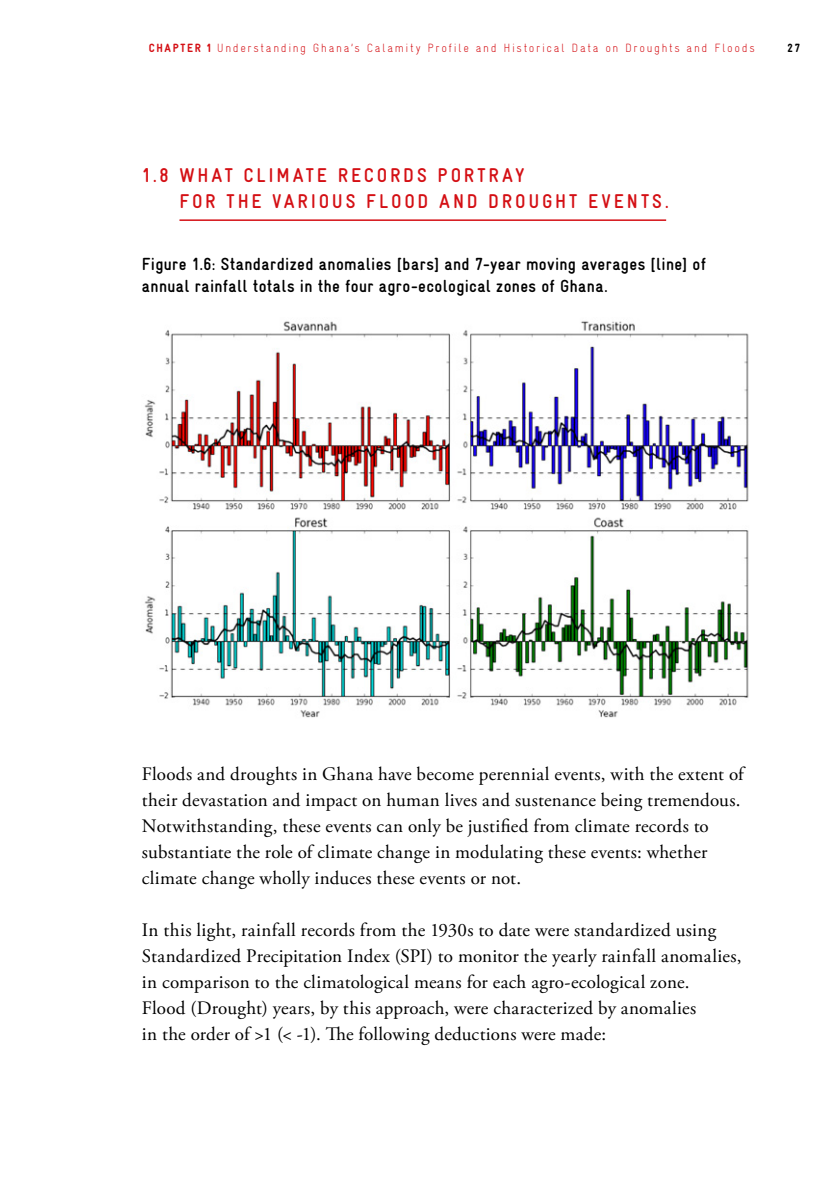
<style>
.page{position:relative;width:840px;height:1191px;background:#fff}
.page>*{position:absolute;margin:0;border:0;box-sizing:border-box;transform-origin:0 0}
.t1{font:700 condensed 20px/26px "Gravur";letter-spacing:.14em;color:#d40f14}
.t2{font:19px/26px "Adobe Garamond Pro";letter-spacing:.015em;color:#000}
.t3{font:700 condensed 17.6px/22px "Gravur";letter-spacing:.02em;color:#000}
.t4{font:300 condensed 12px "Gravur";letter-spacing:.135em;color:#d40f14}
.t5{font:900 condensed 12px "Gravur";color:#000}
.s1{font-weight:900}
</style>
<div class="page">
<hr style="left:179px;top:219px;width:486px;height:2px;background:#d40f14">
<img style="left:144px;top:321px;width:605px;height:397px">
<p class="t4" style="left:149px;top:41px;width:607px"><span class="s1">CHAPTER 1</span> Understanding Ghana’s Calamity Profile and Historical Data on Droughts and Floods</p>
<p class="t5" style="left:787px;top:41px;width:14px">27</p>
<p class="t1" style="left:179px;top:162px;width:490px;text-indent:-38px">1.8 WHAT CLIMATE RECORDS PORTRAY<br>FOR THE VARIOUS FLOOD AND DROUGHT EVENTS.</p>
<p class="t3" style="left:142px;top:252px;width:565px">Figure 1.6: Standardized anomalies [bars] and 7-year moving averages [line] of annual rainfall totals in the four agro-ecological zones of Ghana.</p>
<p class="t2" style="left:142px;top:762px;width:603px">Floods and droughts in Ghana have become perennial events, with the extent of their devastation and impact on human lives and sustenance being tremendous.<br>Notwithstanding, these events can only be justified from climate records to substantiate the role of climate change in modulating these events: whether climate change wholly induces these events or not.</p>
<p class="t2" style="left:142px;top:918px;width:600px">In this light, rainfall records from the 1930s to date were standardized using Standardized Precipitation Index (SPI) to monitor the yearly rainfall anomalies, in comparison to the climatological means for each agro-ecological zone.<br>Flood (Drought) years, by this approach, were characterized by anomalies<br>in the order of &gt;1 (&lt; -1). The following deductions were made:</p>
</div>
